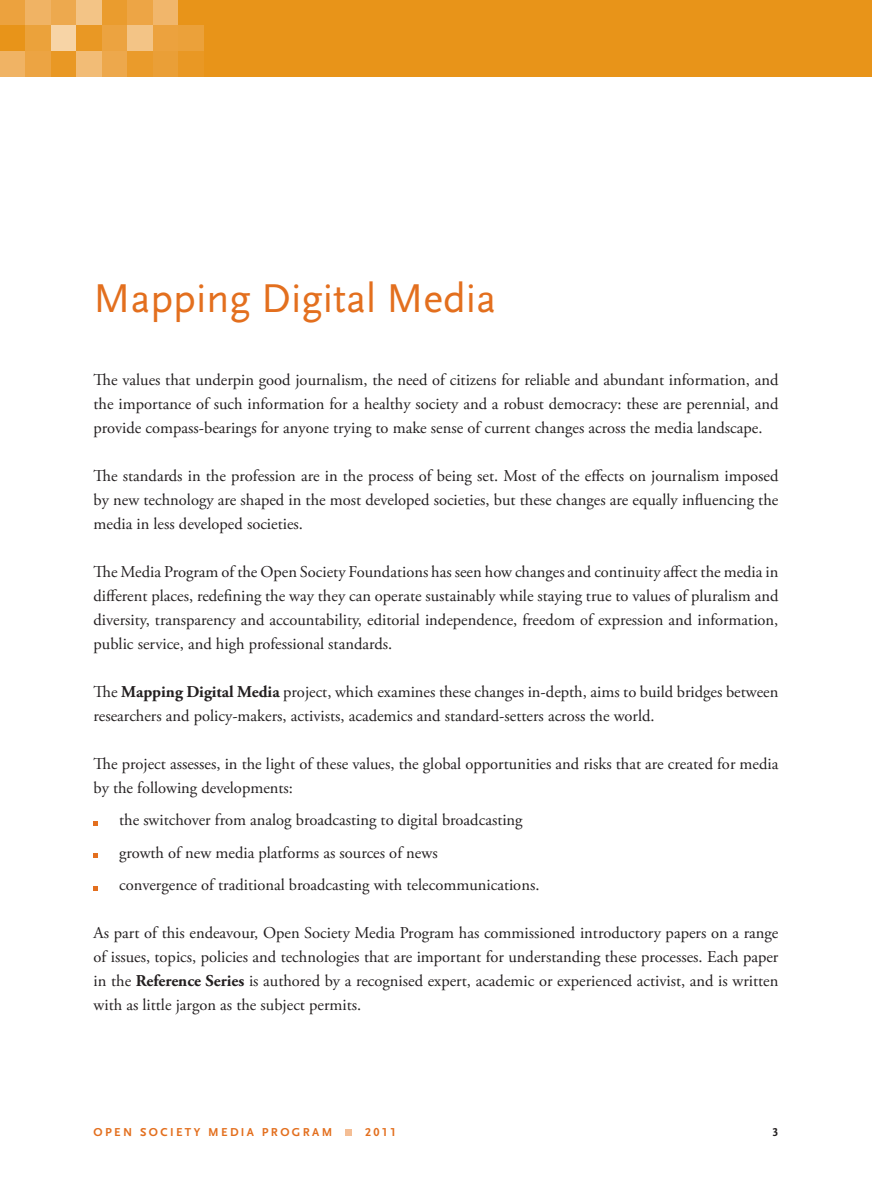
<style>
.page{position:relative;width:872px;height:1191px;background:#fff}
.page>*{position:absolute;margin:0;border:0;box-sizing:border-box;transform-origin:0 0}
.t1{font:42px "Scala Sans";color:#e36f1e}
.t2{font:16.5px/24px "Adobe Garamond Pro";color:#231f20;text-align:justify}
.t3{font:700 12px "Scala Sans LF";letter-spacing:.2em;color:#e36f1e}
.t4{font:700 12px "Scala Sans LF";color:#231f20}
.s1{font-weight:700}
</style>
<div class="page">
<div style="left:345px;top:1129px;width:7px;height:7px;background:#f4be95"></div>
<svg style="left:94px;top:821px;width:4px;height:4px"></svg>
<svg style="left:94px;top:853px;width:4px;height:4px"></svg>
<svg style="left:94px;top:886px;width:4px;height:4px"></svg>
<div style="left:0;top:0;width:872px;height:77px;background:#e89419"></div>
<div style="left:0;top:0;width:25px;height:25px;background:#eca23e"></div>
<div style="left:0;top:51px;width:25px;height:26px;background:#f0b364"></div>
<div style="left:25px;top:0;width:26px;height:25px;background:#f0b364"></div>
<div style="left:25px;top:25px;width:26px;height:26px;background:#eba23b"></div>
<div style="left:25px;top:51px;width:26px;height:26px;background:#eca443"></div>
<div style="left:51px;top:0;width:25px;height:25px;background:#eda94e"></div>
<div style="left:51px;top:25px;width:25px;height:26px;background:#f7d4a6"></div>
<div style="left:51px;top:51px;width:25px;height:26px;background:#e99824"></div>
<div style="left:76px;top:0;width:26px;height:25px;background:#f3c486"></div>
<div style="left:76px;top:25px;width:26px;height:26px;background:#e99824"></div>
<div style="left:76px;top:51px;width:26px;height:26px;background:#f2bc76"></div>
<div style="left:102px;top:0;width:25px;height:25px;background:#ea9c2e"></div>
<div style="left:102px;top:25px;width:25px;height:26px;background:#eca340"></div>
<div style="left:102px;top:51px;width:25px;height:26px;background:#eda84c"></div>
<div style="left:127px;top:0;width:26px;height:25px;background:#eda545"></div>
<div style="left:127px;top:25px;width:26px;height:26px;background:#f3c486"></div>
<div style="left:127px;top:51px;width:26px;height:26px;background:#ea9b2b"></div>
<div style="left:153px;top:0;width:25px;height:25px;background:#f1b66b"></div>
<div style="left:153px;top:25px;width:25px;height:26px;background:#eca23e"></div>
<div style="left:153px;top:51px;width:25px;height:26px;background:#ea9f37"></div>
<div style="left:178px;top:25px;width:26px;height:26px;background:#eba13a"></div>
<div style="left:178px;top:51px;width:26px;height:26px;background:#e99824"></div>
<h1 class="t1" style="left:94px;top:277px;width:404px">Mapping Digital Media</h1>
<p class="t2" style="left:94px;top:369px;width:686px">The values that underpin good journalism, the need of citizens for reliable and abundant information, and the importance of such information for a healthy society and a robust democracy: these are perennial, and provide compass-bearings for anyone trying to make sense of current changes across the media landscape.</p>
<p class="t2" style="left:94px;top:465px;width:686px">The standards in the profession are in the process of being set. Most of the effects on journalism imposed by new technology are shaped in the most developed societies, but these changes are equally influencing the media in less developed societies.</p>
<p class="t2" style="left:94px;top:561px;width:686px">The Media Program of the Open Society Foundations has seen how changes and continuity affect the media in different places, redefining the way they can operate sustainably while staying true to values of pluralism and diversity, transparency and accountability, editorial independence, freedom of expression and information, public service, and high professional standards.</p>
<p class="t2" style="left:94px;top:681px;width:686px">The <span class="s1">Mapping Digital Media</span> project, which examines these changes in-depth, aims to build bridges between researchers and policy-makers, activists, academics and standard-setters across the world.</p>
<p class="t2" style="left:94px;top:753px;width:686px">The project assesses, in the light of these values, the global opportunities and risks that are created for media by the following developments:</p>
<p class="t2" style="left:119px;top:805px;width:422px;line-height:32.5px;text-align:left">the switchover from analog broadcasting to digital broadcasting growth of new media platforms as sources of news<br>convergence of traditional broadcasting with telecommunications.</p>
<p class="t2" style="left:94px;top:922px;width:686px">As part of this endeavour, Open Society Media Program has commissioned introductory papers on a range of issues, topics, policies and technologies that are important for understanding these processes. Each paper in the <span class="s1">Reference Series</span> is authored by a recognised expert, academic or experienced activist, and is written with as little jargon as the subject permits.</p>
<p class="t3" style="left:94px;top:1127px;width:240px">OPEN SOCIETY MEDIA PROGRAM</p>
<p class="t3" style="left:365px;top:1127px;width:33px">2011</p>
<p class="t4" style="left:772px;top:1127px;width:7px">3</p>
</div>
